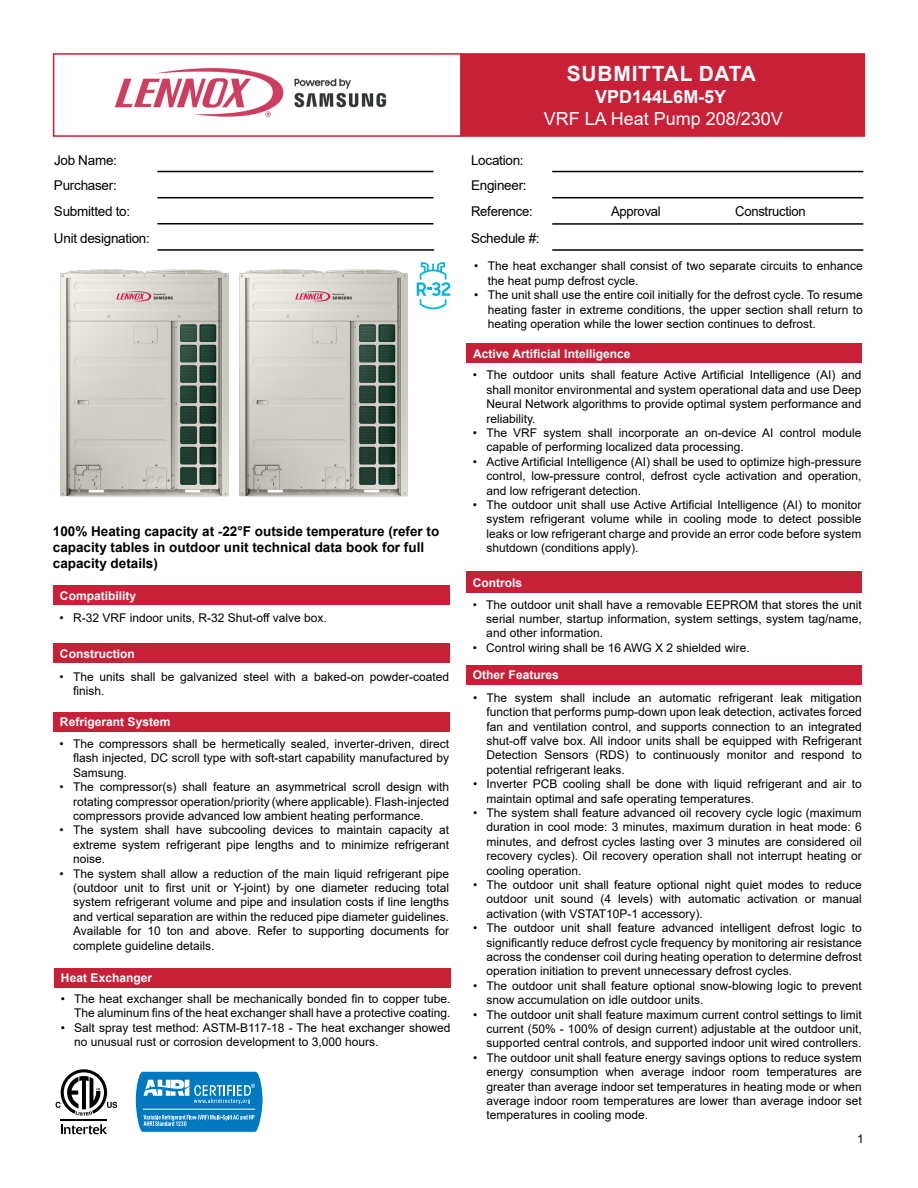
<style>
.page{position:relative;width:918px;height:1188px;background:#fff}
.page>*{position:absolute;margin:0;border:0;box-sizing:border-box;transform-origin:0 0}
.t1{font:700 21px "Arial";letter-spacing:.035em;color:#fff}
.t2{font:18px "Arial";color:#fff}
.t3{font:700 18px "Arial";color:#fff}
.t4{font:700 13.5px/16.2px "Arial";color:#000}
.t5{font:13.5px/26px "Arial";letter-spacing:-.02em;color:#000}
.t6{font:12px/14.4px "Arial";color:#000;text-align:justify}
.t7{font:700 12px "Arial";color:#fff}
</style>
<div class="page">
<div style="left:460px;top:53px;width:405px;height:84px;background:#c72037;border:2px solid #c72037"></div>
<div style="left:53px;top:53px;width:409px;height:84px;border:2px solid #c72037"></div>
<img style="left:115px;top:67px;width:272px;height:50px">
<hr style="left:157px;top:171px;width:276px;height:1px;background:#000">
<hr style="left:157px;top:197px;width:276px;height:1px;background:#000">
<hr style="left:157px;top:223px;width:276px;height:1px;background:#000">
<hr style="left:157px;top:249px;width:277px;height:2px;background:#000">
<hr style="left:552px;top:249px;width:311px;height:2px;background:#000">
<hr style="left:552px;top:171px;width:311px;height:1px;background:#000">
<hr style="left:552px;top:197px;width:311px;height:1px;background:#000">
<hr style="left:552px;top:223px;width:311px;height:2px;background:#000">
<svg style="left:417px;top:262px;width:33px;height:47px"></svg>
<div style="left:53px;top:586px;width:396px;height:19px;background:#c72037"></div>
<div style="left:53px;top:643px;width:396px;height:20px;background:#c72037"></div>
<div style="left:53px;top:712px;width:396px;height:19px;background:#c72037"></div>
<div style="left:54px;top:968px;width:396px;height:20px;background:#c72037"></div>
<div style="left:466px;top:572px;width:396px;height:21px;background:#c72037"></div>
<div style="left:466px;top:665px;width:396px;height:20px;background:#c72037"></div>
<div style="left:466px;top:343px;width:395px;height:20px;background:#c72037"></div>
<img style="left:239px;top:269px;width:169px;height:228px">
<img style="left:60px;top:269px;width:169px;height:228px">
<svg style="left:61px;top:1124px;width:46px;height:10px"></svg>
<hr style="left:61px;top:1119px;width:46px;height:1px;background:#010101">
<svg style="left:56px;top:1069px;width:61px;height:47px"></svg>
<svg style="left:135px;top:1071px;width:128px;height:62px;background:#3996ce"></svg>
<h1 class="t1" style="left:567px;top:59px;width:191px">SUBMITTAL DATA</h1>
<h2 class="t3" style="left:595px;top:84px;width:133px">VPD144L6M-5Y</h2>
<h2 class="t2" style="left:544px;top:106px;width:241px">VRF LA Heat Pump 208/230V</h2>
<p class="t5" style="left:54px;top:147px;width:64px">Job Name:</p>
<p class="t5" style="left:471px;top:147px;width:70px">Location:<br>Engineer:<br>Reference:<br>Schedule #:</p>
<p class="t5" style="left:54px;top:172px;width:97px">Purchaser:<br>Submitted to:<br>Unit designation:</p>
<p class="t5" style="left:611px;top:199px;width:51px">Approval</p>
<p class="t5" style="left:735px;top:199px;width:72px">Construction</p>
<p class="t6" style="left:488px;top:259px;width:377px;text-indent:-14px">• The heat exchanger shall consist of two separate circuits to enhance the heat pump defrost cycle.</p>
<p class="t6" style="left:488px;top:288px;width:377px;text-indent:-14px">• The unit shall use the entire coil initially for the defrost cycle. To resume heating faster in extreme conditions, the upper section shall return to heating operation while the lower section continues to defrost.</p>
<p class="t4" style="left:53px;top:523px;width:388px">100% Heating capacity at -22°F outside temperature (refer to capacity tables in outdoor unit technical data book for full capacity details)</p>
<p class="t7" style="left:60px;top:587px;width:78px">Compatibility</p>
<p class="t6" style="left:60px;top:610px;width:269px">• R-32 VRF indoor units, R-32 Shut-off valve box.</p>
<p class="t7" style="left:60px;top:645px;width:76px">Construction</p>
<p class="t6" style="left:73px;top:669px;width:378px;text-indent:-14px">• The units shall be galvanized steel with a baked-on powder-coated finish.</p>
<p class="t7" style="left:60px;top:713px;width:112px">Refrigerant System</p>
<p class="t6" style="left:73px;top:736px;width:378px;text-indent:-14px">• The compressors shall be hermetically sealed, inverter-driven, direct flash injected, DC scroll type with soft-start capability manufactured by Samsung.</p>
<p class="t6" style="left:73px;top:780px;width:378px;text-indent:-14px">• The compressor(s) shall feature an asymmetrical scroll design with rotating compressor operation/priority (where applicable). Flash-injected compressors provide advanced low ambient heating performance.</p>
<p class="t6" style="left:73px;top:823px;width:378px;text-indent:-14px">• The system shall have subcooling devices to maintain capacity at extreme system refrigerant pipe lengths and to minimize refrigerant noise.</p>
<p class="t6" style="left:73px;top:866px;width:378px;text-indent:-14px">• The system shall allow a reduction of the main liquid refrigerant pipe (outdoor unit to first unit or Y-joint) by one diameter reducing total system refrigerant volume and pipe and insulation costs if line lengths and vertical separation are within the reduced pipe diameter guidelines.<br>Available for 10 ton and above. Refer to supporting documents for complete guideline details.</p>
<p class="t7" style="left:61px;top:970px;width:93px">Heat Exchanger</p>
<p class="t6" style="left:61px;top:991px;width:391px;text-align:right">• The heat exchanger shall be mechanically bonded fin to copper tube.<br>The aluminum fins of the heat exchanger shall have a protective coating.</p>
<p class="t6" style="left:74px;top:1020px;width:378px;text-indent:-14px">• Salt spray test method: ASTM-B117-18 - The heat exchanger showed no unusual rust or corrosion development to 3,000 hours.</p>
<p class="t7" style="left:473px;top:345px;width:159px">Active Artificial Intelligence</p>
<p class="t6" style="left:486px;top:368px;width:377px;text-indent:-14px">• The outdoor units shall feature Active Artificial Intelligence (AI) and shall monitor environmental and system operational data and use Deep Neural Network algorithms to provide optimal system performance and reliability.</p>
<p class="t6" style="left:486px;top:426px;width:377px;text-indent:-14px">• The VRF system shall incorporate an on-device AI control module capable of performing localized data processing.</p>
<p class="t6" style="left:486px;top:454px;width:377px;text-indent:-14px">• Active Artificial Intelligence (AI) shall be used to optimize high-pressure control, low-pressure control, defrost cycle activation and operation, and low refrigerant detection.</p>
<p class="t6" style="left:486px;top:498px;width:377px;text-indent:-14px">• The outdoor unit shall use Active Artificial Intelligence (AI) to monitor system refrigerant volume while in cooling mode to detect possible leaks or low refrigerant charge and provide an error code before system shutdown (conditions apply).</p>
<p class="t7" style="left:473px;top:574px;width:51px">Controls</p>
<p class="t6" style="left:486px;top:597px;width:377px;text-indent:-14px">• The outdoor unit shall have a removable EEPROM that stores the unit serial number, startup information, system settings, system tag/name, and other information.</p>
<p class="t6" style="left:473px;top:640px;width:279px">• Control wiring shall be 16 AWG X 2 shielded wire.</p>
<p class="t6" style="left:487px;top:690px;width:377px;text-indent:-14px">• The system shall include an automatic refrigerant leak mitigation function that performs pump-down upon leak detection, activates forced fan and ventilation control, and supports connection to an integrated shut-off valve box. All indoor units shall be equipped with Refrigerant Detection Sensors (RDS) to continuously monitor and respond to potential refrigerant leaks.</p>
<p class="t6" style="left:487px;top:777px;width:377px;text-indent:-14px">• Inverter PCB cooling shall be done with liquid refrigerant and air to maintain optimal and safe operating temperatures.</p>
<p class="t6" style="left:487px;top:806px;width:377px;text-indent:-14px">• The system shall feature advanced oil recovery cycle logic (maximum duration in cool mode: 3 minutes, maximum duration in heat mode: 6 minutes, and defrost cycles lasting over 3 minutes are considered oil recovery cycles). Oil recovery operation shall not interrupt heating or cooling operation.</p>
<p class="t6" style="left:487px;top:878px;width:377px;text-indent:-14px">• The outdoor unit shall feature optional night quiet modes to reduce outdoor unit sound (4 levels) with automatic activation or manual activation (with VSTAT10P-1 accessory).</p>
<p class="t6" style="left:487px;top:921px;width:377px;text-indent:-14px">• The outdoor unit shall feature advanced intelligent defrost logic to significantly reduce defrost cycle frequency by monitoring air resistance across the condenser coil during heating operation to determine defrost operation initiation to prevent unnecessary defrost cycles.</p>
<p class="t6" style="left:487px;top:978px;width:377px;text-indent:-14px">• The outdoor unit shall feature optional snow-blowing logic to prevent snow accumulation on idle outdoor units.</p>
<p class="t6" style="left:487px;top:1007px;width:377px;text-indent:-14px">• The outdoor unit shall feature maximum current control settings to limit current (50% - 100% of design current) adjustable at the outdoor unit, supported central controls, and supported indoor unit wired controllers.</p>
<p class="t6" style="left:487px;top:1050px;width:377px;text-indent:-14px">• The outdoor unit shall feature energy savings options to reduce system energy consumption when average indoor room temperatures are greater than average indoor set temperatures in heating mode or when average indoor room temperatures are lower than average indoor set temperatures in cooling mode.</p>
<p class="t7" style="left:473px;top:666px;width:87px">Other Features</p>
<p class="t6" style="left:857px;top:1131px;width:8px">1</p>
</div>
